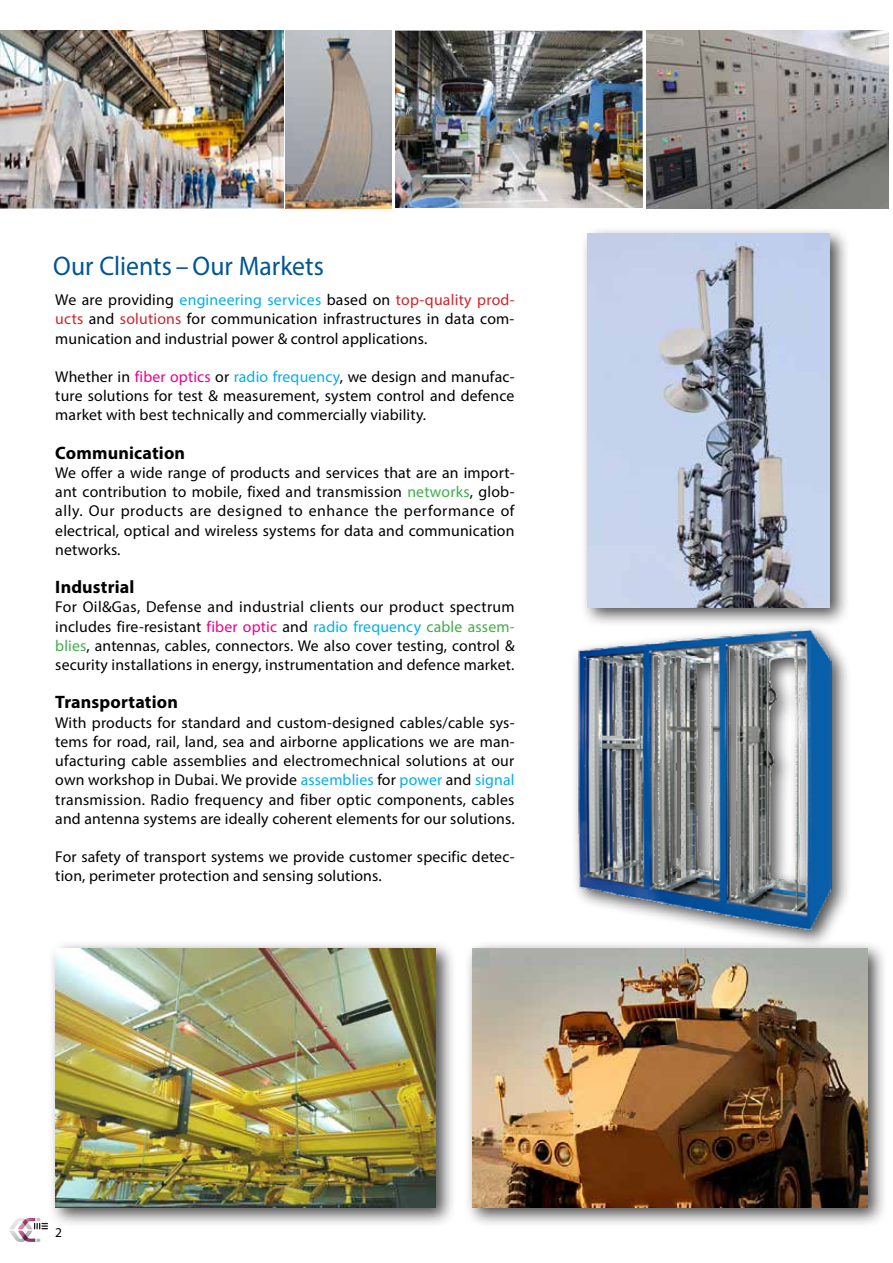
<style>
.page{position:relative;width:893px;height:1263px;background:#fff}
.page>*{position:absolute;margin:0;border:0;box-sizing:border-box;transform-origin:0 0}
.t1{font:27px "Myriad Pro";color:#005596;scale:.95 1}
.t2{font:700 18px "Myriad Pro";letter-spacing:.01em;color:#000}
.t3{font:15.75px/19.2px "Myriad Pro";letter-spacing:.01em;color:#000;text-align:justify}
.t4{font:13.5px "Myriad Pro";color:#000}
.s1{color:#00aeef}
.s2{color:#d2232a}
.s3{color:#ec008c}
.s4{color:#41ad49}
</style>
<div class="page">
<div style="left:465px;top:941px;width:423px;height:287px;background:#000;opacity:.7"></div>
<img style="left:472px;top:948px;width:395px;height:260px">
<div style="left:47px;top:940px;width:409px;height:288px;background:#000;opacity:.7"></div>
<img style="left:55px;top:948px;width:380px;height:260px">
<div style="left:580px;top:226px;width:270px;height:402px;background:#000;opacity:.7"></div>
<img style="left:588px;top:234px;width:242px;height:373px">
<img style="left:286px;top:31px;width:106px;height:177px">
<img style="left:395px;top:31px;width:248px;height:177px">
<img style="left:0;top:31px;width:283px;height:177px">
<div style="left:571px;top:623px;width:280px;height:326px;background:#000;opacity:.7"></div>
<img style="left:574px;top:618px;width:264px;height:317px">
<img style="left:647px;top:31px;width:242px;height:177px">
<img style="left:32px;top:1218px;width:3px;height:24px">
<img style="left:10px;top:1218px;width:22px;height:24px">
<svg style="left:23px;top:1219px;width:5px;height:6px"></svg>
<svg style="left:23px;top:1234px;width:5px;height:7px"></svg>
<svg style="left:37px;top:1238px;width:3px;height:4px"></svg>
<svg style="left:34px;top:1218px;width:14px;height:11px"></svg>
<h1 class="t1" style="left:53px;top:250px;width:287px">Our Clients – Our Markets</h1>
<p class="t3" style="left:55px;top:290px;width:461px">We are providing <span class="s1">engineering services</span> based on <span class="s2">top-quality prod&shy;ucts</span> and <span class="s2">solutions</span> for communication infrastructures in data com&shy;munication and industrial power &amp; control applications.</p>
<p class="t3" style="left:55px;top:367px;width:461px">Whether in <span class="s3">fiber optics</span> or <span class="s1">radio frequency</span>, we design and manufac&shy;ture solutions for test &amp; measurement, system control and defence market with best technically and commercially viability.</p>
<p class="t2" style="left:55px;top:441px;width:131px">Communication</p>
<p class="t3" style="left:55px;top:463px;width:461px">We offer a wide range of products and services that are an import&shy;ant contribution to mobile, fixed and transmission <span class="s4">networks</span>, glob&shy;ally. Our products are designed to enhance the performance of electrical, optical and wireless systems for data and communication networks.</p>
<p class="t2" style="left:55px;top:575px;width:81px">Industrial</p>
<p class="t3" style="left:55px;top:597px;width:461px">For Oil&amp;Gas, Defense and industrial clients our product spectrum includes fire-resistant <span class="s3">fiber optic</span> and <span class="s1">radio frequency</span> <span class="s4">cable assem&shy;blies</span>, antennas, cables, connectors. We also cover testing, control &amp; security installations in energy, instrumentation and defence market.</p>
<p class="t2" style="left:55px;top:691px;width:124px">Transportation</p>
<p class="t3" style="left:55px;top:712px;width:461px">With products for standard and custom-designed cables/cable sys&shy;tems for road, rail, land, sea and airborne applications we are man&shy;ufacturing cable assemblies and electromechnical solutions at our own workshop in Dubai. We provide <span class="s1">assemblies</span> for <span class="s1">power</span> and <span class="s1">signal </span>transmission. Radio frequency and fiber optic components, cables and antenna systems are ideally coherent elements for our solutions.</p>
<p class="t3" style="left:55px;top:847px;width:461px">For safety of transport systems we provide customer specific detec&shy;tion, perimeter protection and sensing solutions.</p>
<p class="t4" style="left:55px;top:1224px;width:8px">2</p>
</div>
